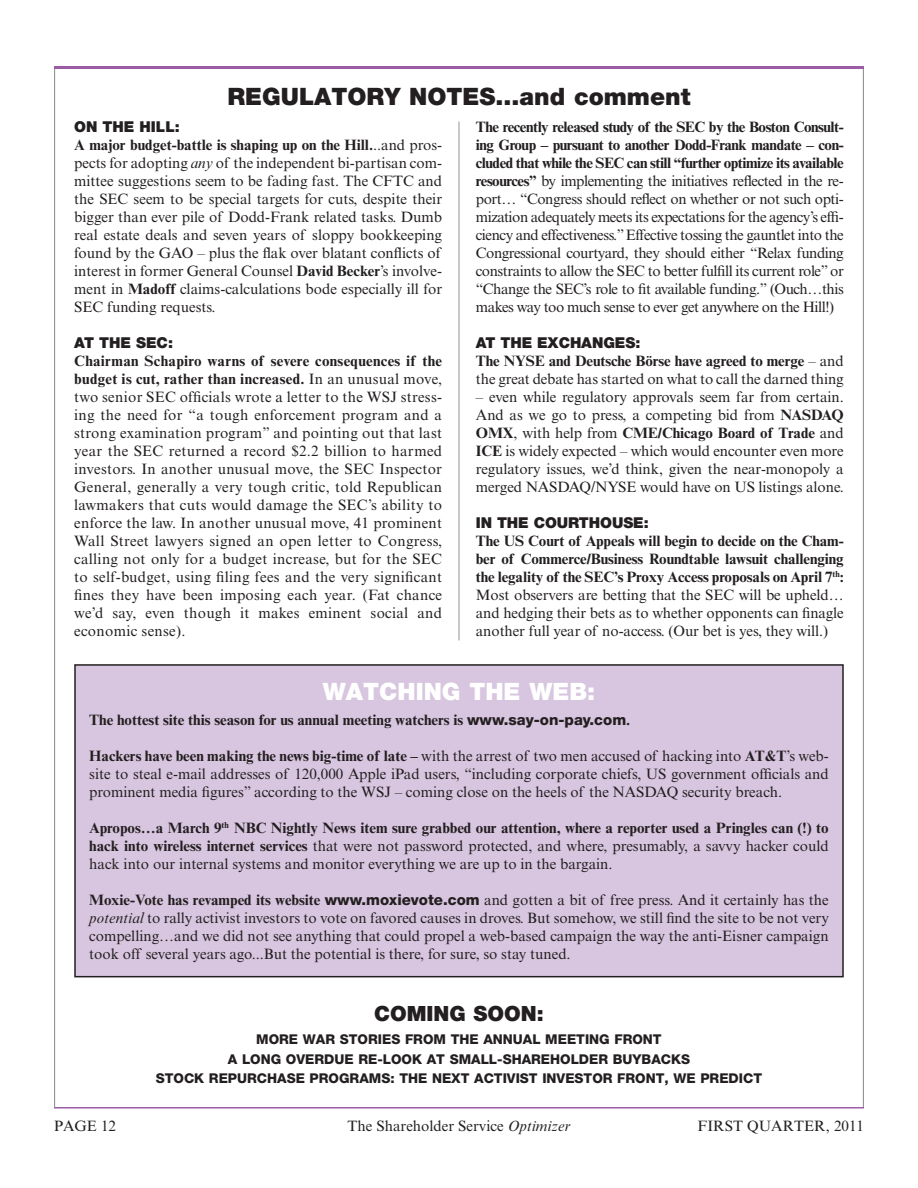
<style>
.page{position:relative;width:918px;height:1188px;background:#fff}
.page>*{position:absolute;margin:0;border:0;box-sizing:border-box;transform-origin:0 0}
.t1{font:900 24px "Helvetica Neue LT Std";color:#231f20}
.t2{font:900 24px "Helvetica Neue LT Std";color:#fff}
.t3{font:900 21px "Helvetica Neue LT Std";color:#231f20}
.t4{font:15px/18px "Times New Roman MT Std";color:#231f20;text-align:justify}
.t5{font:700 15px/18px "Times New Roman MT Std";letter-spacing:-.005em;color:#231f20;text-align:justify}
.t6{font:900 15px "Helvetica Neue LT Std";letter-spacing:-.005em;color:#231f20}
.t7{font:800 13.5px/19.5px "Helvetica Neue LT Std";color:#231f20;text-align:center}
.s1{font-weight:700}
.s2{font-style:italic}
.s3{font-weight:400}
.s4{font-family:"Helvetica Neue LT Std";font-weight:800}
</style>
<div class="page">
<hr style="left:54px;top:68px;width:1px;height:1039px;background:#939598">
<hr style="left:863px;top:68px;width:1px;height:1039px;background:#939598">
<hr style="left:54px;top:66px;width:810px;height:3px;background:#9b5ba5">
<hr style="left:54px;top:1107px;width:810px;height:1px;background:#9b5ba5">
<hr style="left:459px;top:122px;width:1px;height:518px;background:#939598">
<div style="left:75px;top:665px;width:768px;height:312px;background:#d8c5df"></div>
<div style="left:74px;top:664px;width:770px;height:313px;border:2px solid #231f20"></div>
<h1 class="t1" style="left:227px;top:82px;width:465px">REGULATORY NOTES…and comment</h1>
<p class="t6" style="left:74px;top:118px;width:107px">ON THE HILL:</p>
<p class="t4" style="left:74px;top:136px;width:369px"><span class="s1">A major budget-battle is shaping up on the Hill.</span>..and pros&shy;pects for adopting <span class="s2">any</span> of the independent bi-partisan com&shy;mittee suggestions seem to be fading fast. The CFTC and the SEC seem to be special targets for cuts, despite their bigger than ever pile of Dodd-Frank related tasks. Dumb real estate deals and seven years of sloppy bookkeeping found by the GAO – plus the flak over blatant conflicts of interest in former General Counsel <span class="s1">David Becker</span>’s involve&shy;ment in <span class="s1">Madoff</span> claims-calculations bode especially ill for SEC funding requests.</p>
<p class="t6" style="left:74px;top:334px;width:100px">AT THE SEC:</p>
<p class="t4" style="left:74px;top:352px;width:369px"><span class="s1">Chairman Schapiro warns of severe consequences if the budget is cut, rather than increased.</span> In an unusual move, two senior SEC officials wrote a letter to the WSJ stress&shy;ing the need for “a tough enforcement program and a strong examination program” and pointing out that last year the SEC returned a record $2.2 billion to harmed investors. In another unusual move, the SEC Inspector General, generally a very tough critic, told Republican lawmakers that cuts would damage the SEC’s ability to enforce the law. In another unusual move, 41 prominent Wall Street lawyers signed an open letter to Congress, calling not only for a budget increase, but for the SEC to self-budget, using filing fees and the very significant fines they have been imposing each year. (Fat chance we’d say, even though it makes eminent social and economic sense).</p>
<p class="t4" style="left:476px;top:118px;width:369px"><span class="s1">The recently released study of the SEC by the Boston Consult&shy;ing Group – pursuant to another Dodd-Frank mandate – con&shy;cluded that while the SEC can still “further optimize its available resources”</span> by implementing the initiatives reflected in the re&shy;port… “Congress should reflect on whether or not such opti&shy;mization adequately meets its expectations for the agency’s effi&shy;ciency and effectiveness.” Effective tossing the gauntlet into the Congressional courtyard, they should either “Relax funding constraints to allow the SEC to better fulfill its current role” or “Change the SEC’s role to fit available funding.” (Ouch…this makes way too much sense to ever get anywhere on the Hill!)</p>
<p class="t6" style="left:476px;top:334px;width:166px">AT THE EXCHANGES:</p>
<p class="t4" style="left:476px;top:352px;width:369px"><span class="s1">The NYSE and Deutsche Börse have agreed to merge</span> – and the great debate has started on what to call the darned thing</p>
<p class="t4" style="left:476px;top:388px;width:369px">– even while regulatory approvals seem far from certain.<br>And as we go to press, a competing bid from <span class="s1">NASDAQ OMX</span>, with help from <span class="s1">CME/Chicago Board of Trade</span> and <span class="s1">ICE</span> is widely expected – which would encounter even more regulatory issues, we’d think, given the near-monopoly a merged NASDAQ/NYSE would have on US listings alone.</p>
<p class="t6" style="left:476px;top:514px;width:174px">IN THE COURTHOUSE:</p>
<p class="t5" style="left:476px;top:532px;width:369px">The US Court of Appeals will begin to decide on the Cham&shy;ber of Commerce/Business Roundtable lawsuit challenging the legality of the SEC’s Proxy Access proposals on April 7<sup>th</sup>:<br><span class="s3">Most observers are betting that the SEC will be upheld… and hedging their bets as to whether opponents can finagle another full year of no-access. (Our bet is yes, they will.)</span></p>
<h1 class="t2" style="left:323px;top:677px;width:274px">WATCHING THE WEB:</h1>
<p class="t5" style="left:89px;top:710px;width:543px">The hottest site this season for us annual meeting watchers is <span class="s4">www.say-on-pay.com</span>.</p>
<p class="t4" style="left:89px;top:747px;width:741px"><span class="s1">Hackers have been making the news big-time of late –</span> with the arrest of two men accused of hacking into <span class="s1">AT&amp;T</span>’s web&shy;site to steal e-mail addresses of 120,000 Apple iPad users, “including corporate chiefs, US government officials and prominent media figures” according to the WSJ – coming close on the heels of the NASDAQ security breach.</p>
<p class="t4" style="left:89px;top:819px;width:741px"><span class="s1">Apropos…a March 9</span><sup>th</sup> <span class="s1">NBC Nightly News item sure grabbed our attention, where a reporter used a Pringles can (!) to hack into wireless internet services</span> that were not password protected, and where, presumably, a savvy hacker could hack into our internal systems and monitor everything we are up to in the bargain.</p>
<p class="t4" style="left:89px;top:891px;width:741px"><span class="s1">Moxie-Vote has revamped its website</span> <span class="s4">www.moxievote.com</span> and gotten a bit of free press. And it certainly has the <span class="s2">potential</span> to rally activist investors to vote on favored causes in droves. But somehow, we still find the site to be not very compelling…and we did not see anything that could propel a web-based campaign the way the anti-Eisner campaign took off several years ago...But the potential is there, for sure, so stay tuned.</p>
<h2 class="t3" style="left:374px;top:1001px;width:171px">COMING SOON:</h2>
<p class="t7" style="left:156px;top:1029px;width:608px">MORE WAR STORIES FROM THE ANNUAL MEETING FRONT<br>A LONG OVERDUE RE-LOOK AT SMALL-SHAREHOLDER BUYBACKS<br>STOCK REPURCHASE PROGRAMS: THE NEXT ACTIVIST INVESTOR FRONT, WE PREDICT</p>
<p class="t4" style="left:54px;top:1117px;width:64px">PAGE 12</p>
<p class="t4" style="left:348px;top:1117px;width:224px">The Shareholder Service <span class="s2">Optimizer</span></p>
<p class="t4" style="left:697px;top:1117px;width:168px">FIRST QUARTER, 2011</p>
</div>
